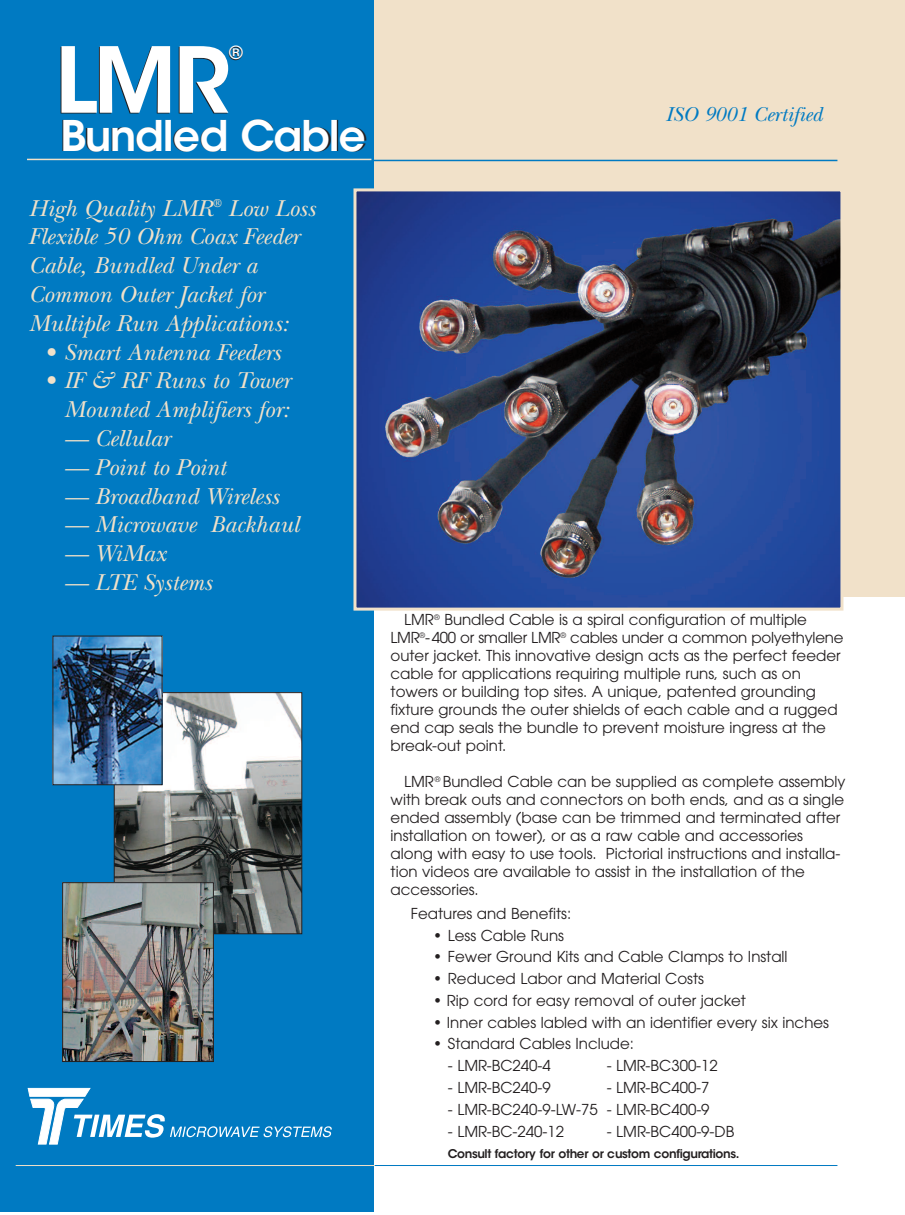
<style>
.page{position:relative;width:905px;height:1215px;background:#fff}
.page>*{position:absolute;margin:0;border:0;box-sizing:border-box;transform-origin:0 0}
.t1{font:600 90px "ITC Avant Garde Std";color:#fff}
.t2{font:600 42px "ITC Avant Garde Std";letter-spacing:-.035em;color:#fff}
.t3{font:italic 24px/28.8px "New Baskerville Std";color:#f1e1c9}
.t4{font:italic 21px "New Baskerville Std";color:#007ac2}
.t5{font:600 18px "ITC Avant Garde Std";color:#231f20}
.t6{font:15px/18px "ITC Avant Garde Std";color:#231f20}
.t7{font:600 12px "ITC Avant Garde Std";letter-spacing:-.02em;color:#231f20}
</style>
<div class="page">
<div style="left:372px;top:0;width:532px;height:597px;background:#f1e1c9"></div>
<div style="left:0;top:0;width:373px;height:1212px;background:#007ac2"></div>
<img style="left:357px;top:192px;width:482px;height:415px">
<div style="left:353px;top:188px;width:490px;height:423px;border:3px solid #f1e1c9"></div>
<hr style="left:369px;top:1165px;width:468px;height:1px;background:#007ac2">
<hr style="left:367px;top:160px;width:470px;height:1px;background:#007ac2">
<hr style="left:16px;top:1165px;width:359px;height:1px;background:#f1e1c9">
<hr style="left:27px;top:159px;width:344px;height:1px;background:#f1e1c9">
<svg style="left:27px;top:1088px;width:305px;height:57px"></svg>
<img style="left:116px;top:694px;width:184px;height:238px">
<div style="left:114px;top:692px;width:188px;height:242px;border:1px solid #231f20"></div>
<img style="left:64px;top:884px;width:148px;height:176px">
<div style="left:62px;top:882px;width:152px;height:180px;border:1px solid #231f20"></div>
<img style="left:54px;top:638px;width:106px;height:145px">
<p class="t5" style="left:228px;top:46px;width:16px">®</p>
<h1 class="t1" style="left:55px;top:46px;width:177px">LMR</h1>
<h2 class="t2" style="left:60px;top:120px;width:307px">Bundled Cable</h2>
<h3 class="t3" style="left:28px;top:196px;width:288px">High Quality LMR<sup>®</sup> Low Loss<br>Flexible 50 Ohm Coax Feeder<br>Cable, Bundled Under a<br>Common Outer Jacket for<br>Multiple Run Applications:</h3>
<h3 class="t3" style="left:43px;top:340px;width:239px">• Smart Antenna Feeders</h3>
<h3 class="t3" style="left:43px;top:369px;width:248px;text-align:right">• IF &amp; RF Runs to Tower<br>Mounted Amplifiers for:</h3>
<h3 class="t3" style="left:64px;top:427px;width:108px">— Cellular</h3>
<h3 class="t3" style="left:64px;top:456px;width:164px">— Point to Point</h3>
<h3 class="t3" style="left:64px;top:484px;width:217px">— Broadband Wireless</h3>
<h3 class="t3" style="left:64px;top:513px;width:237px">— Microwave Backhaul</h3>
<h3 class="t3" style="left:64px;top:542px;width:104px">— WiMax</h3>
<h3 class="t3" style="left:64px;top:571px;width:150px">— LTE Systems</h3>
<h3 class="t4" style="left:665px;top:107px;width:158px">ISO 9001 Certified</h3>
<p class="t6" style="left:390px;top:611px;width:454px;text-indent:14px">LMR<sup>®</sup> Bundled Cable is a spiral configuration of multiple LMR<sup>®</sup>-400 or smaller LMR<sup>®</sup> cables under a common polyethylene outer jacket. This innovative design acts as the perfect feeder cable for applications requiring multiple runs, such as on towers or building top sites. A unique, patented grounding fixture grounds the outer shields of each cable and a rugged end cap seals the bundle to prevent moisture ingress at the break-out point.</p>
<p class="t6" style="left:390px;top:773px;width:456px;text-indent:13px">LMR<sup>®</sup> Bundled Cable can be supplied as complete assembly with break outs and connectors on both ends, and as a single ended assembly (base can be trimmed and terminated after installation on tower), or as a raw cable and accessories along with easy to use tools. Pictorial instructions and installa&shy;tion videos are available to assist in the installation of the accessories.</p>
<p class="t6" style="left:411px;top:905px;width:162px">Features and Benefits:</p>
<p class="t6" style="left:433px;top:926px;width:132px">• Less Cable Runs</p>
<p class="t6" style="left:433px;top:948px;width:356px">• Fewer Ground Kits and Cable Clamps to Install</p>
<p class="t6" style="left:433px;top:970px;width:272px">• Reduced Labor and Material Costs</p>
<p class="t6" style="left:433px;top:992px;width:314px">• Rip cord for easy removal of outer jacket</p>
<p class="t6" style="left:433px;top:1014px;width:397px">• Inner cables labled with an identifier every six inches</p>
<p class="t6" style="left:433px;top:1035px;width:202px">• Standard Cables Include:</p>
<p class="t6" style="left:448px;top:1057px;width:104px">- LMR-BC240-4</p>
<p class="t6" style="left:606px;top:1057px;width:113px">- LMR-BC300-12</p>
<p class="t6" style="left:448px;top:1079px;width:104px">- LMR-BC240-9</p>
<p class="t6" style="left:606px;top:1079px;width:104px">- LMR-BC400-7</p>
<p class="t6" style="left:448px;top:1101px;width:263px">- LMR-BC240-9-LW-75 - LMR-BC400-9</p>
<p class="t6" style="left:448px;top:1123px;width:118px">- LMR-BC-240-12</p>
<p class="t6" style="left:606px;top:1123px;width:129px">- LMR-BC400-9-DB</p>
<p class="t7" style="left:448px;top:1149px;width:293px">Consult factory for other or custom configurations.</p>
</div>
